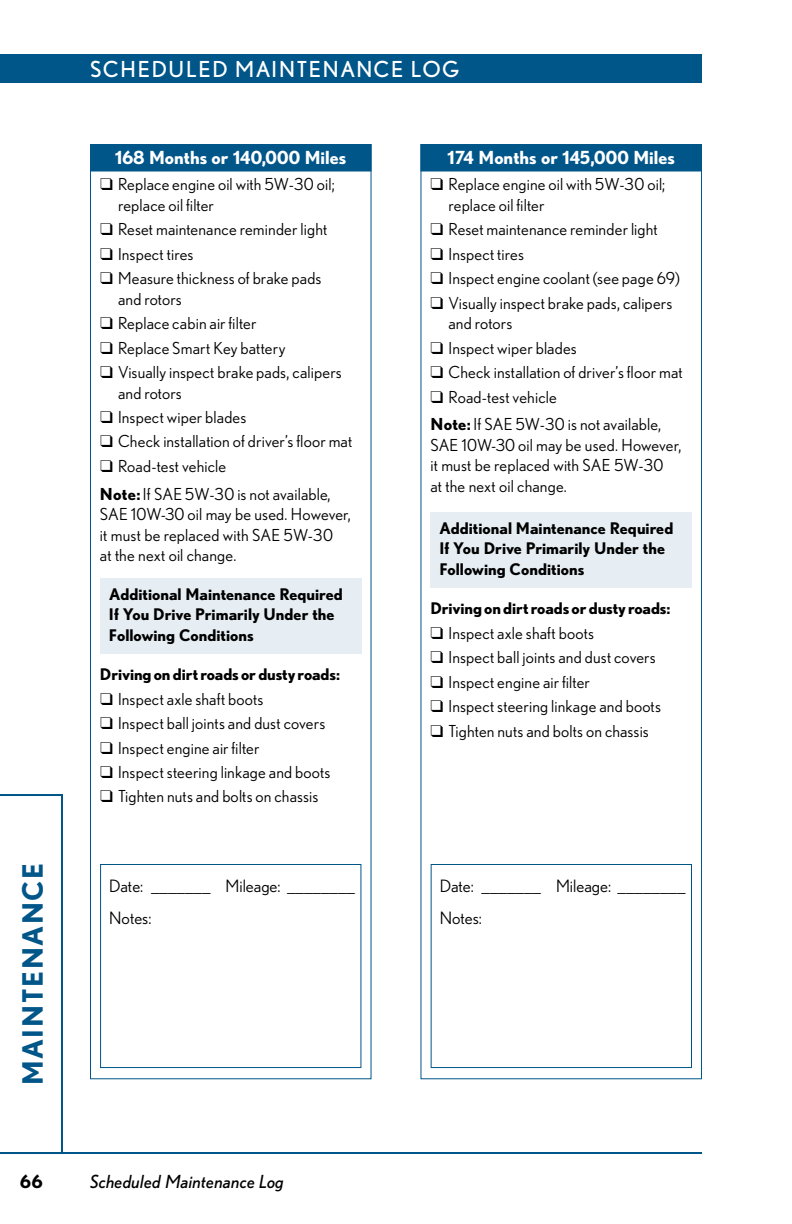
<style>
.page{position:relative;width:792px;height:1224px;background:#fff}
.page>*{position:absolute;margin:0;border:0;box-sizing:border-box;transform-origin:0 0}
.t1{font:700 28px "Nobel";letter-spacing:.06em;color:#005589}
.t2{font:22px "Nobel";letter-spacing:.085em;color:#fff}
.t3{font:700 18px "Nobel";color:#fff}
.t4{font:italic 18px "Nobel";letter-spacing:.015em;color:#000}
.t5{font:700 18px "Nobel";color:#000}
.t6{font:17px/32px "Nobel";color:#000}
.t7{font:16.4px/20.4px "Nobel";letter-spacing:.01em;color:#000}
.t8{font:700 16px/20.4px "Nobel";color:#000}
.s1{font-weight:700}
</style>
<div class="page">
<svg style="left:0;top:794px;width:63px;height:358px"></svg>
<div style="left:0;top:54px;width:702px;height:29px;background:#005589"></div>
<hr style="left:0;top:1152px;width:702px;height:2px;background:#005589">
<div style="left:100px;top:578px;width:261px;height:76px;background:#e6eef3"></div>
<div style="left:90px;top:144px;width:281px;height:27px;background:#005589"></div>
<div style="left:90px;top:144px;width:282px;height:28px;border:1px solid #005589"></div>
<div style="left:430px;top:512px;width:262px;height:75px;background:#e6eef3"></div>
<div style="left:421px;top:144px;width:281px;height:27px;background:#005589"></div>
<div style="left:420px;top:144px;width:282px;height:28px;border:1px solid #005589"></div>
<div style="left:100px;top:864px;width:261px;height:204px;border:1px solid #005589"></div>
<div style="left:431px;top:864px;width:261px;height:204px;border:1px solid #005589"></div>
<h2 class="t2" style="left:90px;top:57px;width:371px">SCHEDULED MAINTENANCE LOG</h2>
<h1 class="t1" style="left:16px;top:1085px;width:224px;rotate:-90deg">Maintenance</h1>
<p class="t3" style="left:115px;top:147px;width:233px">168 Months or 140,000 Miles</p>
<p class="t7" style="left:118px;top:174px;width:218px;text-indent:-18px">❑ Replace engine oil with 5W-30 oil; replace oil filter</p>
<p class="t7" style="left:100px;top:219px;width:229px">❑ Reset maintenance reminder light</p>
<p class="t7" style="left:100px;top:244px;width:95px">❑ Inspect tires</p>
<p class="t7" style="left:118px;top:268px;width:205px;text-indent:-18px">❑ Measure thickness of brake pads and rotors</p>
<p class="t7" style="left:100px;top:313px;width:158px">❑ Replace cabin air filter</p>
<p class="t7" style="left:100px;top:337px;width:187px">❑ Replace Smart Key battery</p>
<p class="t7" style="left:118px;top:362px;width:225px;text-indent:-18px">❑ Visually inspect brake pads, calipers and rotors</p>
<p class="t7" style="left:100px;top:407px;width:148px">❑ Inspect wiper blades</p>
<p class="t7" style="left:100px;top:431px;width:254px">❑ Check installation of driver’s floor mat</p>
<p class="t7" style="left:100px;top:452px;width:232px;line-height:27.8px">❑ Road-test vehicle<br><span class="s1">Note:</span> If SAE 5W-30 is not available,</p>
<p class="t7" style="left:100px;top:504px;width:252px">SAE 10W-30 oil may be used. However, it must be replaced with SAE 5W-30<br>at the next oil change.</p>
<p class="t8" style="left:109px;top:584px;width:235px">Additional Maintenance Required<br>If You Drive Primarily Under the<br>Following Conditions</p>
<p class="t8" style="left:100px;top:664px;width:242px">Driving on dirt roads or dusty roads:</p>
<p class="t7" style="left:100px;top:688px;width:165px">❑ Inspect axle shaft boots</p>
<p class="t7" style="left:100px;top:713px;width:227px">❑ Inspect ball joints and dust covers</p>
<p class="t7" style="left:100px;top:737px;width:161px">❑ Inspect engine air filter</p>
<p class="t7" style="left:100px;top:762px;width:232px">❑ Inspect steering linkage and boots</p>
<p class="t7" style="left:100px;top:786px;width:220px">❑ Tighten nuts and bolts on chassis</p>
<p class="t3" style="left:448px;top:147px;width:229px">174 Months or 145,000 Miles</p>
<p class="t7" style="left:448px;top:174px;width:218px;text-indent:-18px">❑ Replace engine oil with 5W-30 oil; replace oil filter</p>
<p class="t7" style="left:430px;top:219px;width:229px">❑ Reset maintenance reminder light</p>
<p class="t7" style="left:430px;top:244px;width:95px">❑ Inspect tires</p>
<p class="t7" style="left:430px;top:268px;width:251px">❑ Inspect engine coolant (see page 69)</p>
<p class="t7" style="left:448px;top:292px;width:225px;text-indent:-18px">❑ Visually inspect brake pads, calipers and rotors</p>
<p class="t7" style="left:430px;top:337px;width:148px">❑ Inspect wiper blades</p>
<p class="t7" style="left:430px;top:362px;width:254px">❑ Check installation of driver’s floor mat</p>
<p class="t7" style="left:430px;top:383px;width:232px;line-height:27.8px">❑ Road-test vehicle<br><span class="s1">Note:</span> If SAE 5W-30 is not available,</p>
<p class="t7" style="left:430px;top:434px;width:252px">SAE 10W-30 oil may be used. However, it must be replaced with SAE 5W-30<br>at the next oil change.</p>
<p class="t8" style="left:439px;top:517px;width:235px">Additional Maintenance Required<br>If You Drive Primarily Under the<br>Following Conditions</p>
<p class="t8" style="left:430px;top:598px;width:242px">Driving on dirt roads or dusty roads:</p>
<p class="t7" style="left:430px;top:623px;width:165px">❑ Inspect axle shaft boots</p>
<p class="t7" style="left:430px;top:647px;width:227px">❑ Inspect ball joints and dust covers</p>
<p class="t7" style="left:430px;top:671px;width:161px">❑ Inspect engine air filter</p>
<p class="t7" style="left:430px;top:696px;width:232px">❑ Inspect steering linkage and boots</p>
<p class="t7" style="left:430px;top:720px;width:220px">❑ Tighten nuts and bolts on chassis</p>
<p class="t6" style="left:109px;top:870px;width:247px">Date: _______ Mileage: ________<br>Notes:</p>
<p class="t6" style="left:440px;top:870px;width:247px">Date: _______ Mileage: ________<br>Notes:</p>
<p class="t5" style="left:20px;top:1171px;width:24px">66</p>
<p class="t4" style="left:90px;top:1171px;width:196px">Scheduled Maintenance Log</p>
</div>
